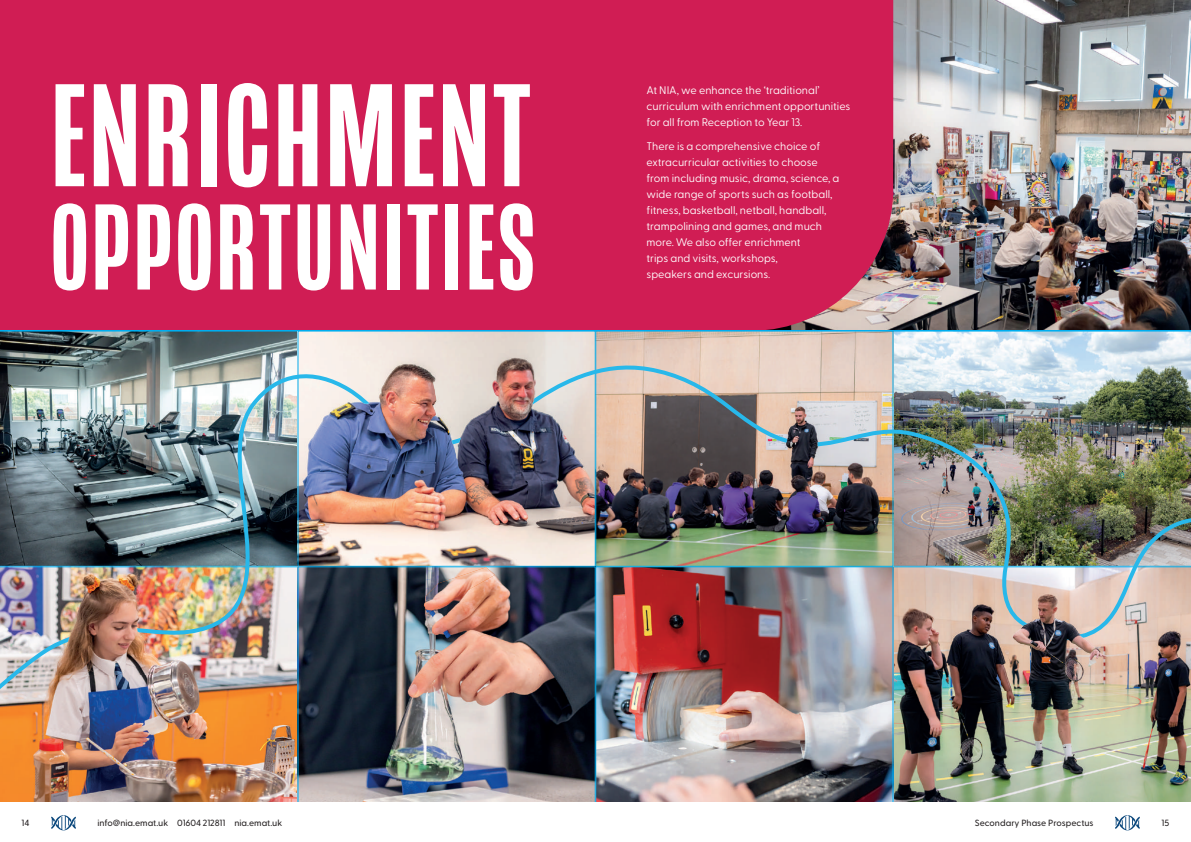
<style>
.page{position:relative;width:1191px;height:842px;background:#fff}
.page>*{position:absolute;margin:0;border:0;box-sizing:border-box;transform-origin:0 0}
.t1{font:500 150px "Mongoose";letter-spacing:.025em;color:#fff}
.t2{font:500 125.2px "Mongoose";letter-spacing:.025em;color:#fff}
.t3{font:11px/16px "Greycliff CF";color:#fff}
.t4{font:500 9px "Greycliff CF";color:#231f20}
</style>
<div class="page">
<img style="left:893px;top:0;width:298px;height:330px">
<svg style="left:893px;top:331px;width:298px;height:30px"></svg>
<svg style="left:0;top:331px;width:298px;height:35px;background:#5a6a6c"></svg>
<img style="left:893px;top:640px;width:298px;height:162px">
<img style="left:0;top:743px;width:298px;height:59px">
<svg style="left:300px;top:333px;width:293px;height:231px;background:#ebe0d9"></svg>
<img style="left:595px;top:640px;width:298px;height:162px">
<div style="left:595px;top:0;width:298px;height:330px;background:#d01d54"></div>
<div style="left:0;top:0;width:595px;height:331px;background:#d01d54"></div>
<svg style="left:597px;top:333px;width:294px;height:28px;background:#e1c9bc"></svg>
<img style="left:298px;top:566px;width:297px;height:236px">
<img style="left:0;top:366px;width:404px;height:377px">
<img style="left:408px;top:361px;width:783px;height:279px">
<img style="left:38px;top:570px;width:133px;height:104px">
<img style="left:308px;top:359px;width:277px;height:114px">
<img style="left:1002px;top:596px;width:113px;height:94px">
<img style="left:744px;top:387px;width:113px;height:112px">
<hr style="left:0;top:330px;width:1191px;height:1px;background:#00aeef">
<svg style="left:51px;top:815px;width:25px;height:15px"></svg>
<svg style="left:1115px;top:815px;width:25px;height:15px"></svg>
<h1 class="t1" style="left:51px;top:50px;width:481px">ENRICHMENT</h1>
<p class="t3" style="left:646px;top:81px;width:205px">At NIA, we enhance the ‘traditional’ curriculum with enrichment opportunities for all from Reception to Year 13.</p>
<p class="t3" style="left:646px;top:138px;width:194px">There is a comprehensive choice of extracurricular activities to choose from including music, drama, science, a wide range of sports such as football, fitness, basketball, netball, handball, trampolining and games, and much more. We also offer enrichment<br>trips and visits, workshops,<br>speakers and excursions.</p>
<h2 class="t2" style="left:51px;top:176px;width:486px">OPPORTUNITIES</h2>
<p class="t4" style="left:22px;top:816px;width:9px">14</p>
<p class="t4" style="left:97px;top:816px;width:186px">info@nia.emat.uk 01604 212811 nia.emat.uk</p>
<p class="t4" style="left:975px;top:816px;width:120px">Secondary Phase Prospectus</p>
<p class="t4" style="left:1161px;top:816px;width:9px">15</p>
</div>
